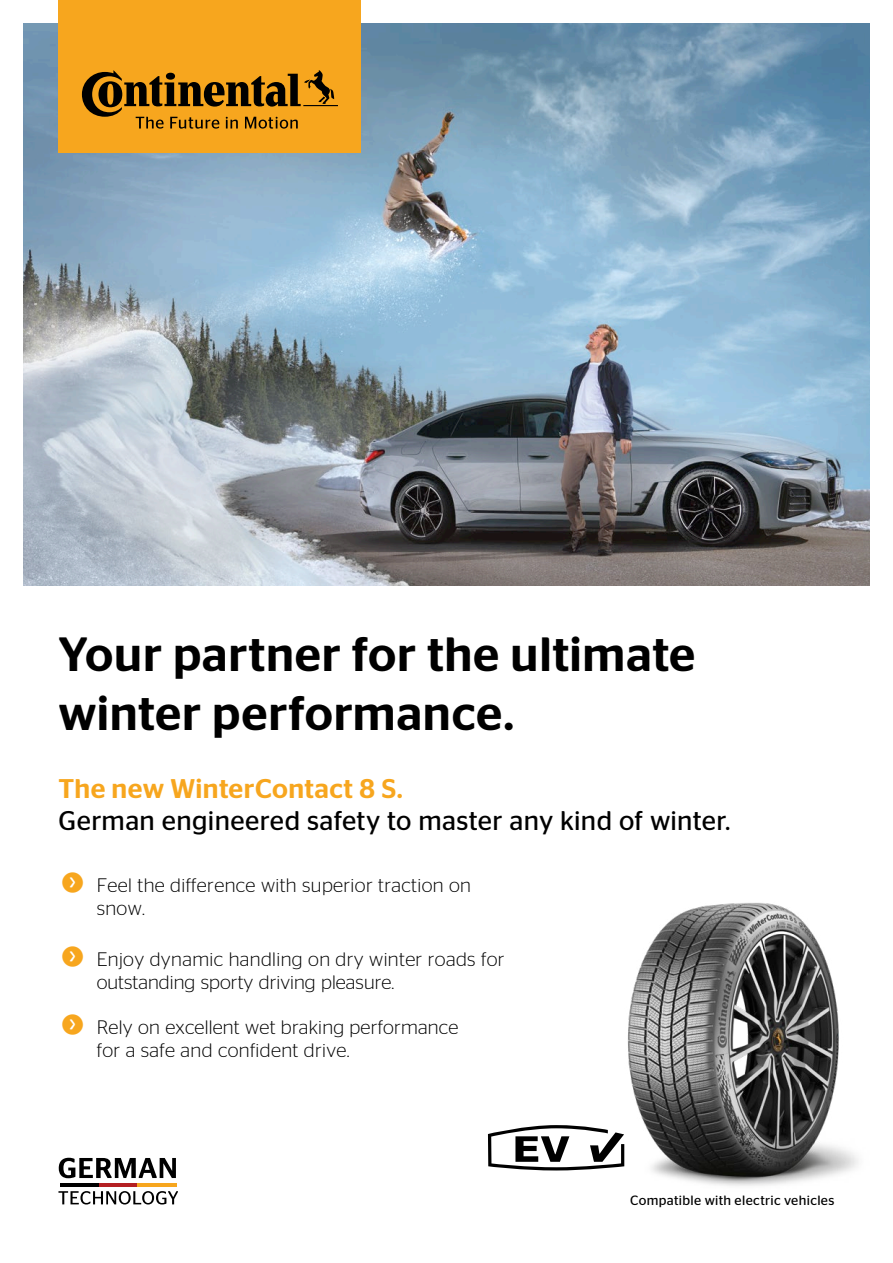
<style>
.page{position:relative;width:893px;height:1263px;background:#fff}
.page>*{position:absolute;margin:0;border:0;box-sizing:border-box;transform-origin:0 0}
.t1{font:500 48px/59.6px "Continental Stag Sans";letter-spacing:.01em;color:#000}
.t2{font:27px "Continental Stag Sans";letter-spacing:.01em;color:#000}
.t3{font:500 27px "Continental Stag Sans";letter-spacing:.015em;color:#f7a61e}
.t4{font:300 19.5px/23.4px "Continental Stag Sans";letter-spacing:.02em;color:#000}
.t5{font:13.5px "Continental Stag Sans";letter-spacing:.025em;color:#000}
</style>
<div class="page">
<img style="left:23px;top:23px;width:847px;height:563px">
<img style="left:624px;top:903px;width:234px;height:283px">
<svg style="left:488px;top:1125px;width:136px;height:45px"></svg>
<svg style="left:59px;top:1158px;width:117px;height:20px"></svg>
<svg style="left:58px;top:1191px;width:120px;height:13px"></svg>
<hr style="left:60px;top:1183px;width:39px;height:3px;background:#000">
<hr style="left:99px;top:1183px;width:39px;height:3px;background:#b41f22">
<hr style="left:138px;top:1183px;width:39px;height:3px;background:#f7a61e">
<div style="left:58px;top:0;width:303px;height:152px;background:#f7a61e"></div>
<svg style="left:82px;top:70px;width:256px;height:59px"></svg>
<h1 class="t1" style="left:58px;top:624px;width:638px">Your partner for the ultimate winter performance.</h1>
<h2 class="t3" style="left:58px;top:773px;width:346px">The new WinterContact 8 S.</h2>
<h2 class="t2" style="left:58px;top:806px;width:673px">German engineered safety to master any kind of winter.</h2>
<p class="t4" style="left:97px;top:873px;width:376px">Feel the difference with superior traction on snow.</p>
<p class="t4" style="left:97px;top:948px;width:409px;line-height:22.8px">Enjoy dynamic handling on dry winter roads for outstanding sporty driving pleasure.</p>
<p class="t4" style="left:97px;top:1015px;width:363px">Rely on excellent wet braking performance for a safe and confident drive.</p>
<p class="t5" style="left:630px;top:1192px;width:206px">Compatible with electric vehicles</p>
</div>
